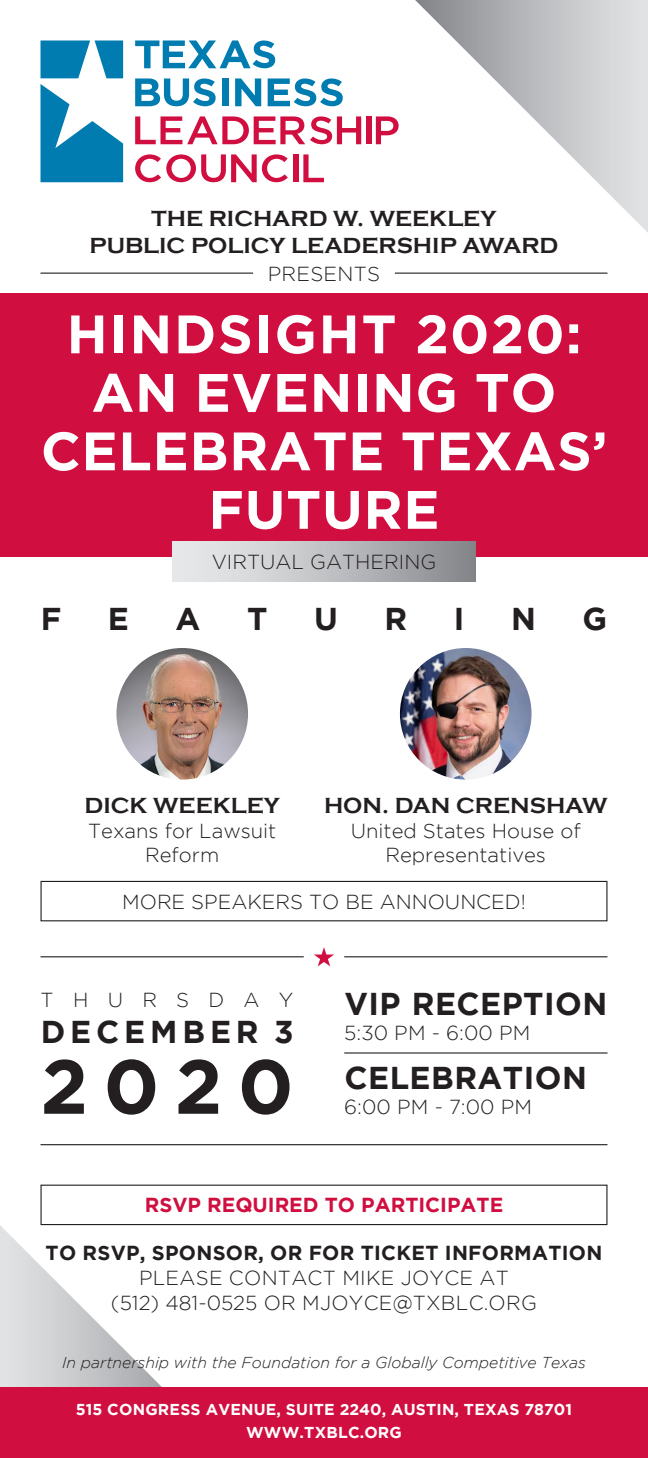
<style>
.page{position:relative;width:648px;height:1458px;background:#fff}
.page>*{position:absolute;margin:0;border:0;box-sizing:border-box;transform-origin:0 0}
.t1{font:700 76.5px "Gotham";color:#231f20}
.t2{font:700 54px/58.5px "Gotham";letter-spacing:.015em;color:#fff;text-align:center}
.t3{font:700 54px "Gotham";letter-spacing:.035em;color:#fff}
.t4{font:700 31.5px "Gotham";letter-spacing:.015em;color:#231f20}
.t5{font:700 31.5px "Gotham";letter-spacing:.155em;color:#231f20}
.t6{font:700 22.5px "Copperplate Gothic";color:#231f20}
.t7{font:300 20.25px "Gotham";color:#231f20}
.t8{font:700 20.25px "Gotham";letter-spacing:.015em;color:#231f20}
.t9{font:700 20.25px "Gotham";color:#d10e40}
.t10{font:300 20.25px "Gotham";letter-spacing:.95em;color:#231f20}
.t11{font:italic 300 15.75px "Gotham";color:#231f20}
.t12{font:700 15.75px "Gotham";letter-spacing:.015em;color:#fff}
</style>
<div class="page">
<svg style="left:0;top:1225px;width:233px;height:162px"></svg>
<div style="left:0;top:1387px;width:648px;height:71px;background:#d10e40"></div>
<div style="left:0;top:294px;width:648px;height:263px;background:#d10e40"></div>
<div style="left:172px;top:541px;width:304px;height:41px;background:linear-gradient(to right,#f2f2f4,#898a8e)"></div>
<svg style="left:40px;top:40px;width:83px;height:142px"></svg>
<svg style="left:135px;top:78px;width:81px;height:28px"></svg>
<div style="left:222px;top:78px;width:6px;height:28px;background:#007cb1"></div>
<svg style="left:235px;top:78px;width:26px;height:28px"></svg>
<svg style="left:268px;top:78px;width:75px;height:28px"></svg>
<svg style="left:135px;top:154px;width:153px;height:28px"></svg>
<div style="left:293px;top:154px;width:5px;height:28px;background:#d10e40"></div>
<svg style="left:303px;top:154px;width:21px;height:28px"></svg>
<svg style="left:135px;top:40px;width:140px;height:28px"></svg>
<svg style="left:135px;top:116px;width:226px;height:28px"></svg>
<div style="left:366px;top:116px;width:5px;height:28px;background:#d10e40"></div>
<svg style="left:376px;top:116px;width:23px;height:28px"></svg>
<hr style="left:40px;top:273px;width:213px;height:1px;background:#231f20">
<hr style="left:395px;top:273px;width:213px;height:1px;background:#231f20">
<img style="left:116px;top:648px;width:132px;height:132px;border-radius:66px">
<img style="left:400px;top:648px;width:132px;height:132px;border-radius:66px">
<div style="left:40px;top:881px;width:568px;height:40px;border:1px solid #231f20"></div>
<hr style="left:344px;top:1052px;width:264px;height:2px;background:#231f20">
<hr style="left:40px;top:1144px;width:568px;height:1px;background:#231f20">
<svg style="left:314px;top:947px;width:20px;height:19px"></svg>
<hr style="left:344px;top:956px;width:264px;height:1px;background:#231f20">
<hr style="left:40px;top:956px;width:264px;height:1px;background:#231f20">
<div style="left:40px;top:1185px;width:568px;height:40px;border:1px solid #231f20"></div>
<svg style="left:415px;top:0;width:233px;height:233px"></svg>
<p class="t6" style="left:152px;top:206px;width:346px">THE RICHARD W. WEEKLEY</p>
<p class="t6" style="left:89px;top:233px;width:471px">PUBLIC POLICY LEADERSHIP AWARD</p>
<p class="t7" style="left:268px;top:262px;width:114px">PRESENTS</p>
<p class="t3" style="left:67px;top:303px;width:516px">HINDSIGHT 2020:</p>
<p class="t2" style="left:41px;top:362px;width:568px">AN EVENING TO<br>CELEBRATE TEXAS’<br>FUTURE</p>
<p class="t7" style="left:212px;top:551px;width:226px">VIRTUAL GATHERING</p>
<p class="t4" style="left:41px;top:601px;width:22px">F</p>
<p class="t4" style="left:108px;top:601px;width:23px">E</p>
<p class="t4" style="left:176px;top:601px;width:26px">A</p>
<p class="t4" style="left:247px;top:601px;width:22px">T</p>
<p class="t4" style="left:314px;top:601px;width:25px">U</p>
<p class="t4" style="left:385px;top:601px;width:24px">R</p>
<p class="t4" style="left:454px;top:601px;width:12px">I</p>
<p class="t4" style="left:511px;top:601px;width:26px">N</p>
<p class="t4" style="left:583px;top:601px;width:26px">G</p>
<p class="t6" style="left:85px;top:793px;width:197px">DICK WEEKLEY</p>
<p class="t7" style="left:88px;top:819px;width:190px">Texans for Lawsuit</p>
<p class="t7" style="left:145px;top:844px;width:76px">Reform</p>
<p class="t6" style="left:324px;top:793px;width:285px">HON. DAN CRENSHAW</p>
<p class="t7" style="left:351px;top:819px;width:231px">United States House of</p>
<p class="t7" style="left:385px;top:844px;width:162px">Representatives</p>
<p class="t7" style="left:122px;top:890px;width:405px">MORE SPEAKERS TO BE ANNOUNCED!</p>
<p class="t10" style="left:41px;top:989px;width:254px">THURSDAY</p>
<p class="t5" style="left:41px;top:1013px;width:254px">DECEMBER 3</p>
<p class="t1" style="left:40px;top:1042px;width:255px">2020</p>
<p class="t4" style="left:344px;top:986px;width:264px">VIP RECEPTION</p>
<p class="t7" style="left:344px;top:1022px;width:188px">5:30 PM - 6:00 PM</p>
<p class="t4" style="left:344px;top:1060px;width:244px">CELEBRATION</p>
<p class="t7" style="left:344px;top:1096px;width:189px">6:00 PM - 7:00 PM</p>
<p class="t9" style="left:145px;top:1193px;width:360px">RSVP REQUIRED TO PARTICIPATE</p>
<p class="t8" style="left:46px;top:1241px;width:558px">TO RSVP, SPONSOR, OR FOR TICKET INFORMATION</p>
<p class="t7" style="left:139px;top:1267px;width:371px">PLEASE CONTACT MIKE JOYCE AT</p>
<p class="t7" style="left:111px;top:1291px;width:427px">(512) 481-0525 OR MJOYCE@TXBLC.ORG</p>
<p class="t11" style="left:62px;top:1354px;width:525px">In partnership with the Foundation for a Globally Competitive Texas</p>
<p class="t12" style="left:76px;top:1401px;width:498px">515 CONGRESS AVENUE, SUITE 2240, AUSTIN, TEXAS 78701</p>
<p class="t12" style="left:246px;top:1423px;width:157px">WWW.TXBLC.ORG</p>
</div>
